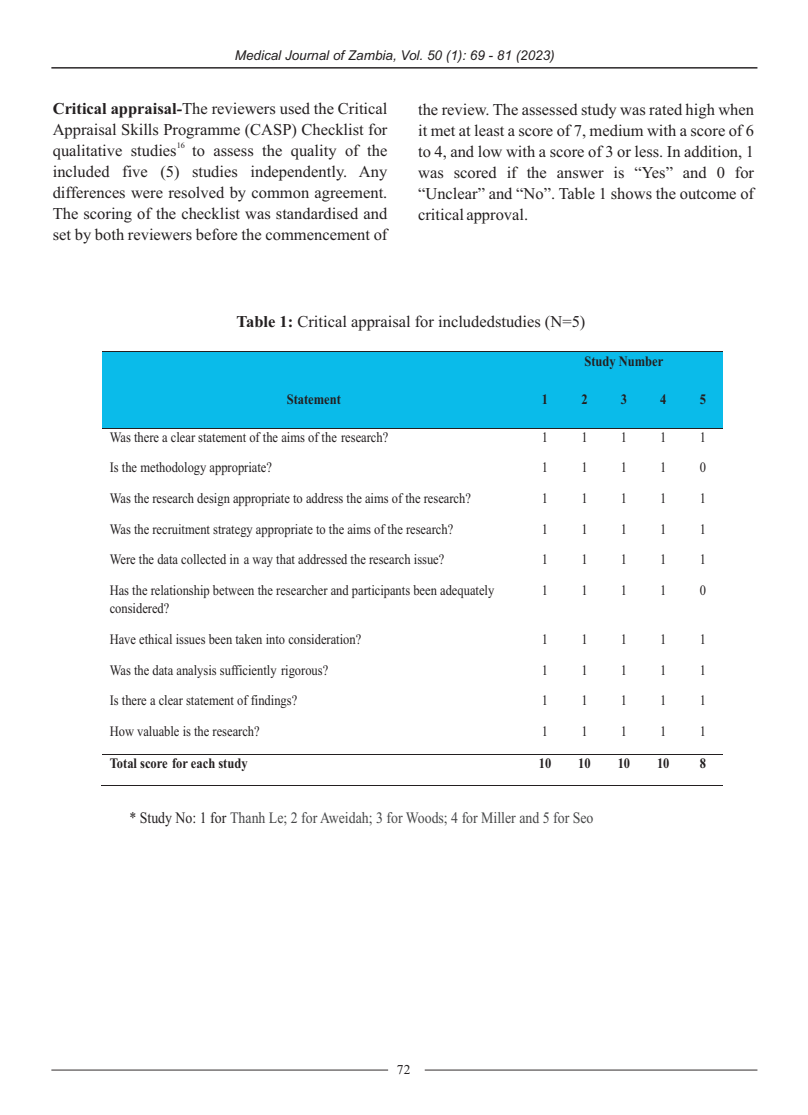
<style>
.page{position:relative;width:808px;height:1115px;background:#fff}
.page>*{position:absolute;margin:0;border:0;box-sizing:border-box;transform-origin:0 0}
.t1{font:16.5px/21px "Times New Roman";color:#231f20;text-align:justify}
.t2{font:15.9px "Times New Roman";color:#464748;scale:.87 1}
.t3{font:14.4px/17.7px "Times New Roman";color:#231f20;scale:.87 1}
.t4{font:700 14.4px "Times New Roman";color:#231f20;scale:.87 1}
.t5{font:italic 13.5px "Arial";color:#231f20}
.t6{font:13.5px "Times New Roman";color:#231f20}
.t7{font:8.25px "Times New Roman";color:#231f20}
.s1{font-weight:700}
.s2{font-weight:700;font-style:italic}
.s3{color:#231f20}
</style>
<div class="page">
<div style="left:102px;top:352px;width:8px;height:76px;background:#0abbea"></div>
<div style="left:518px;top:352px;width:7px;height:76px;background:#0abbea"></div>
<div style="left:110px;top:352px;width:408px;height:38px;background:#0abbea"></div>
<div style="left:110px;top:390px;width:408px;height:38px;background:#0abbea"></div>
<div style="left:525px;top:352px;width:8px;height:38px;background:#0abbea"></div>
<div style="left:715px;top:352px;width:8px;height:38px;background:#0abbea"></div>
<div style="left:533px;top:352px;width:182px;height:38px;background:#0abbea"></div>
<hr style="left:102px;top:351px;width:423px;height:1px;background:#231f20">
<hr style="left:526px;top:351px;width:197px;height:1px;background:#231f20">
<div style="left:525px;top:390px;width:8px;height:38px;background:#0abbea"></div>
<div style="left:557px;top:390px;width:8px;height:38px;background:#0abbea"></div>
<div style="left:533px;top:390px;width:24px;height:38px;background:#0abbea"></div>
<div style="left:565px;top:390px;width:7px;height:38px;background:#0abbea"></div>
<div style="left:597px;top:390px;width:7px;height:38px;background:#0abbea"></div>
<div style="left:572px;top:390px;width:25px;height:38px;background:#0abbea"></div>
<div style="left:604px;top:390px;width:8px;height:38px;background:#0abbea"></div>
<div style="left:636px;top:390px;width:8px;height:38px;background:#0abbea"></div>
<div style="left:612px;top:390px;width:24px;height:38px;background:#0abbea"></div>
<div style="left:644px;top:390px;width:7px;height:38px;background:#0abbea"></div>
<div style="left:676px;top:390px;width:7px;height:38px;background:#0abbea"></div>
<div style="left:651px;top:390px;width:25px;height:38px;background:#0abbea"></div>
<div style="left:683px;top:390px;width:8px;height:38px;background:#0abbea"></div>
<div style="left:715px;top:390px;width:8px;height:38px;background:#0abbea"></div>
<div style="left:691px;top:390px;width:24px;height:38px;background:#0abbea"></div>
<hr style="left:102px;top:428px;width:423px;height:1px;background:#231f20">
<hr style="left:526px;top:428px;width:39px;height:1px;background:#231f20">
<hr style="left:566px;top:428px;width:38px;height:1px;background:#231f20">
<hr style="left:605px;top:428px;width:39px;height:1px;background:#231f20">
<hr style="left:644px;top:428px;width:39px;height:1px;background:#231f20">
<hr style="left:684px;top:428px;width:39px;height:1px;background:#231f20">
<hr style="left:102px;top:753px;width:423px;height:1px;background:#231f20">
<hr style="left:526px;top:753px;width:39px;height:1px;background:#231f20">
<hr style="left:566px;top:753px;width:38px;height:1px;background:#231f20">
<hr style="left:605px;top:753px;width:39px;height:1px;background:#231f20">
<hr style="left:644px;top:753px;width:39px;height:1px;background:#231f20">
<hr style="left:684px;top:753px;width:39px;height:1px;background:#231f20">
<hr style="left:101px;top:785px;width:424px;height:1px;background:#231f20">
<hr style="left:525px;top:785px;width:40px;height:1px;background:#231f20">
<hr style="left:565px;top:785px;width:39px;height:1px;background:#231f20">
<hr style="left:604px;top:785px;width:40px;height:1px;background:#231f20">
<hr style="left:643px;top:785px;width:40px;height:1px;background:#231f20">
<hr style="left:683px;top:785px;width:40px;height:1px;background:#231f20">
<hr style="left:51px;top:1069px;width:337px;height:1px;background:#322d2d">
<hr style="left:425px;top:1069px;width:332px;height:1px;background:#322d2d">
<hr style="left:51px;top:67px;width:706px;height:2px;background:#231f20">
<p class="t5" style="left:235px;top:50px;width:321px">Medical Journal of Zambia, Vol. 50 (1): 69 - 81 (2023)</p>
<p class="t1" style="left:53px;top:100px;width:336px"><span class="s1">Critical appraisal</span><span class="s2">-</span>The reviewers used the Critical<br>Appraisal Skills Programme (CASP) Checklist for</p>
<p class="t7" style="left:177px;top:142px;width:10px">16</p>
<p class="t1" style="left:53px;top:142px;width:336px">qualitative studies to assess the quality of the included five (5) studies independently. Any differences were resolved by common agreement.<br>The scoring of the checklist was standardised and set by both reviewers before the commencement of</p>
<p class="t1" style="left:418px;top:101px;width:337px">the review. The assessed study was rated high when it met at least a score of 7, medium with a score of 6 to 4, and low with a score of 3 or less. In addition, 1 was scored if the answer is “Yes” and 0 for “Unclear” and “No”. Table 1 shows the outcome of critical approval.</p>
<p class="t1" style="left:237px;top:312px;width:350px"><span class="s1">Table 1:</span> Critical appraisal for includedstudies (N=5)</p>
<p class="t4" style="left:287px;top:394px;width:64px">Statement</p>
<p class="t4" style="left:584px;top:356px;width:92px">Study Number</p>
<p class="t4" style="left:542px;top:394px;width:9px">1</p>
<p class="t4" style="left:581px;top:394px;width:9px">2</p>
<p class="t4" style="left:621px;top:394px;width:9px">3</p>
<p class="t4" style="left:660px;top:394px;width:9px">4</p>
<p class="t4" style="left:700px;top:394px;width:9px">5</p>
<p class="t3" style="left:110px;top:429px;width:322px">Was there a clear statement of the aims of the research?</p>
<p class="t3" style="left:542px;top:429px;width:9px">1</p>
<p class="t3" style="left:581px;top:429px;width:9px">1</p>
<p class="t3" style="left:621px;top:429px;width:9px">1</p>
<p class="t3" style="left:660px;top:429px;width:9px">1</p>
<p class="t3" style="left:700px;top:429px;width:9px">1</p>
<p class="t3" style="left:110px;top:460px;width:188px">Is the methodology appropriate?</p>
<p class="t3" style="left:542px;top:460px;width:9px">1</p>
<p class="t3" style="left:581px;top:460px;width:9px">1</p>
<p class="t3" style="left:621px;top:460px;width:9px">1</p>
<p class="t3" style="left:660px;top:460px;width:9px">1</p>
<p class="t3" style="left:700px;top:460px;width:9px">0</p>
<p class="t3" style="left:110px;top:490px;width:417px">Was the research design appropriate to address the aims of the research?</p>
<p class="t3" style="left:542px;top:490px;width:9px">1</p>
<p class="t3" style="left:581px;top:490px;width:9px">1</p>
<p class="t3" style="left:621px;top:490px;width:9px">1</p>
<p class="t3" style="left:660px;top:490px;width:9px">1</p>
<p class="t3" style="left:700px;top:490px;width:9px">1</p>
<p class="t3" style="left:110px;top:521px;width:396px">Was the recruitment strategy appropriate to the aims of the research?</p>
<p class="t3" style="left:542px;top:521px;width:9px">1</p>
<p class="t3" style="left:581px;top:521px;width:9px">1</p>
<p class="t3" style="left:621px;top:521px;width:9px">1</p>
<p class="t3" style="left:660px;top:521px;width:9px">1</p>
<p class="t3" style="left:700px;top:521px;width:9px">1</p>
<p class="t3" style="left:110px;top:552px;width:386px">Were the data collected in a way that addressed the research issue?</p>
<p class="t3" style="left:542px;top:552px;width:9px">1</p>
<p class="t3" style="left:581px;top:552px;width:9px">1</p>
<p class="t3" style="left:621px;top:552px;width:9px">1</p>
<p class="t3" style="left:660px;top:552px;width:9px">1</p>
<p class="t3" style="left:700px;top:552px;width:9px">1</p>
<p class="t3" style="left:110px;top:583px;width:443px">Has the relationship between the researcher and participants been adequately considered?</p>
<p class="t3" style="left:542px;top:582px;width:9px">1</p>
<p class="t3" style="left:581px;top:582px;width:9px">1</p>
<p class="t3" style="left:621px;top:582px;width:9px">1</p>
<p class="t3" style="left:660px;top:582px;width:9px">1</p>
<p class="t3" style="left:700px;top:582px;width:9px">0</p>
<p class="t3" style="left:110px;top:631px;width:291px">Have ethical issues been taken into consideration?</p>
<p class="t3" style="left:542px;top:631px;width:9px">1</p>
<p class="t3" style="left:581px;top:631px;width:9px">1</p>
<p class="t3" style="left:621px;top:631px;width:9px">1</p>
<p class="t3" style="left:660px;top:631px;width:9px">1</p>
<p class="t3" style="left:700px;top:631px;width:9px">1</p>
<p class="t3" style="left:110px;top:662px;width:253px">Was the data analysis sufficiently rigorous?</p>
<p class="t3" style="left:542px;top:662px;width:9px">1</p>
<p class="t3" style="left:581px;top:662px;width:9px">1</p>
<p class="t3" style="left:621px;top:662px;width:9px">1</p>
<p class="t3" style="left:660px;top:662px;width:9px">1</p>
<p class="t3" style="left:700px;top:662px;width:9px">1</p>
<p class="t3" style="left:110px;top:692px;width:217px">Is there a clear statement of findings?</p>
<p class="t3" style="left:542px;top:692px;width:9px">1</p>
<p class="t3" style="left:581px;top:692px;width:9px">1</p>
<p class="t3" style="left:621px;top:692px;width:9px">1</p>
<p class="t3" style="left:660px;top:692px;width:9px">1</p>
<p class="t3" style="left:700px;top:692px;width:9px">1</p>
<p class="t3" style="left:110px;top:723px;width:174px">How valuable is the research?</p>
<p class="t3" style="left:542px;top:723px;width:9px">1</p>
<p class="t3" style="left:581px;top:723px;width:9px">1</p>
<p class="t3" style="left:621px;top:723px;width:9px">1</p>
<p class="t3" style="left:660px;top:723px;width:9px">1</p>
<p class="t3" style="left:700px;top:723px;width:9px">1</p>
<p class="t4" style="left:110px;top:757px;width:160px">Total score for each study</p>
<p class="t4" style="left:539px;top:757px;width:16px">10</p>
<p class="t4" style="left:578px;top:757px;width:16px">10</p>
<p class="t4" style="left:618px;top:757px;width:16px">10</p>
<p class="t4" style="left:657px;top:757px;width:16px">10</p>
<p class="t4" style="left:700px;top:757px;width:9px">8</p>
<p class="t2" style="left:129px;top:811px;width:535px"><span class="s3">* Study No: 1 for</span> Thanh Le; 2 for Aweidah; 3 for Woods; 4 for Miller and 5 for Seo</p>
<p class="t6" style="left:397px;top:1064px;width:15px">72</p>
</div>
